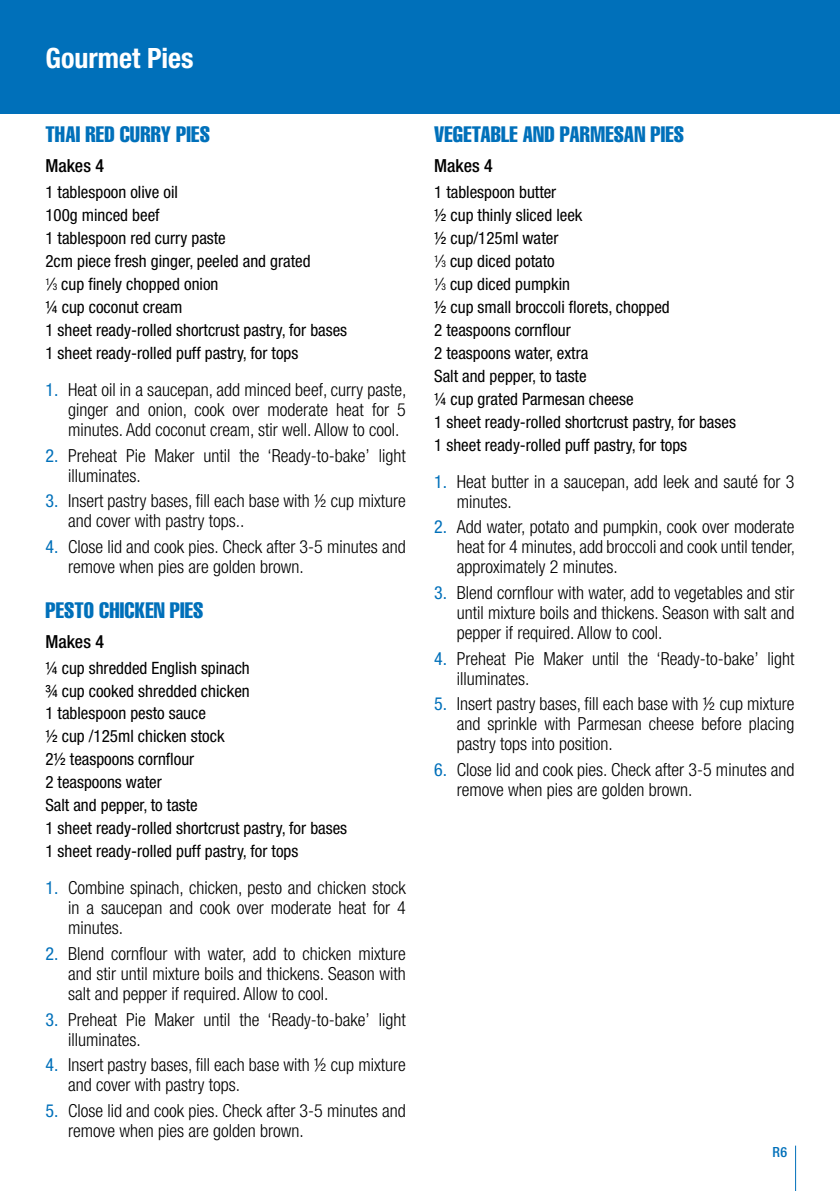
<style>
.page{position:relative;width:840px;height:1191px;background:#fff}
.page>*{position:absolute;margin:0;border:0;box-sizing:border-box;transform-origin:0 0}
.t1{font:700 condensed 28px "Helvetica Neue";color:#fff}
.t2{font:extra-condensed 22px "Helvetica";letter-spacing:.01em;color:#0070ba}
.t3{font:300 condensed 18px/20px "Helvetica Neue";color:#000}
.t4{font:500 condensed 18px "Helvetica Neue";color:#000}
.t5{font:condensed 17px/23px "Helvetica Neue";color:#000}
.t6{font:500 condensed 14px "Helvetica Neue";color:#0070ba}
.s1{font-size:9.4px}
.s2{font-weight:400;color:#0070ba}
</style>
<div class="page">
<hr style="left:794px;top:1145px;width:1px;height:46px;background:#0070ba">
<div style="left:0;top:0;width:839px;height:113px;background:#0070ba"></div>
<h1 class="t1" style="left:45px;top:41px;width:150px">Gourmet Pies</h1>
<p class="t2" style="left:45px;top:121px;width:166px">THAI RED CURRY PIES</p>
<p class="t4" style="left:45px;top:155px;width:60px">Makes 4</p>
<p class="t5" style="left:45px;top:181px;width:303px">1 tablespoon olive oil<br>100g minced beef<br>1 tablespoon red curry paste<br>2cm piece fresh ginger, peeled and grated<br><sup>1</sup>⁄<span class="s1">3</span> cup finely chopped onion<br>¼ cup coconut cream<br>1 sheet ready-rolled shortcrust pastry, for bases<br>1 sheet ready-rolled puff pastry, for tops</p>
<p class="t3" style="left:68px;top:379px;width:339px;text-align:justify;text-indent:-23px"><span class="s2">1.</span> Heat oil in a saucepan, add minced beef, curry paste, ginger and onion, cook over moderate heat for 5 minutes. Add coconut cream, stir well. Allow to cool.</p>
<p class="t3" style="left:68px;top:445px;width:339px;text-indent:-23px"><span class="s2">2.</span> Preheat Pie Maker until the ‘Ready-to-bake’ light illuminates.</p>
<p class="t3" style="left:68px;top:491px;width:339px;text-indent:-23px"><span class="s2">3.</span> Insert pastry bases, fill each base with ½ cup mixture and cover with pastry tops..</p>
<p class="t3" style="left:68px;top:536px;width:339px;text-indent:-23px"><span class="s2">4.</span> Close lid and cook pies. Check after 3-5 minutes and remove when pies are golden brown.</p>
<p class="t2" style="left:45px;top:596px;width:159px">PESTO CHICKEN PIES</p>
<p class="t4" style="left:45px;top:630px;width:60px">Makes 4</p>
<p class="t5" style="left:45px;top:656px;width:303px">¼ cup shredded English spinach<br>¾ cup cooked shredded chicken<br>1 tablespoon pesto sauce<br>½ cup /125ml chicken stock<br>2½ teaspoons cornflour<br>2 teaspoons water<br>Salt and pepper, to taste<br>1 sheet ready-rolled shortcrust pastry, for bases<br>1 sheet ready-rolled puff pastry, for tops</p>
<p class="t3" style="left:68px;top:877px;width:339px;text-align:justify;text-indent:-23px"><span class="s2">1.</span> Combine spinach, chicken, pesto and chicken stock in a saucepan and cook over moderate heat for 4 minutes.</p>
<p class="t3" style="left:68px;top:943px;width:339px;text-align:justify;text-indent:-23px"><span class="s2">2.</span> Blend cornflour with water, add to chicken mixture and stir until mixture boils and thickens. Season with salt and pepper if required. Allow to cool.</p>
<p class="t3" style="left:68px;top:1009px;width:339px;text-indent:-23px"><span class="s2">3.</span> Preheat Pie Maker until the ‘Ready-to-bake’ light illuminates.</p>
<p class="t3" style="left:68px;top:1054px;width:339px;text-indent:-23px"><span class="s2">4.</span> Insert pastry bases, fill each base with ½ cup mixture and cover with pastry tops.</p>
<p class="t3" style="left:68px;top:1100px;width:339px;text-indent:-23px"><span class="s2">5.</span> Close lid and cook pies. Check after 3-5 minutes and remove when pies are golden brown.</p>
<p class="t2" style="left:434px;top:121px;width:251px">VEGETABLE AND PARMESAN PIES</p>
<p class="t4" style="left:434px;top:155px;width:60px">Makes 4</p>
<p class="t5" style="left:434px;top:181px;width:303px">1 tablespoon butter<br>½ cup thinly sliced leek<br>½ cup/125ml water<br><sup>1</sup>⁄<span class="s1">3</span> cup diced potato<br><sup>1</sup>⁄<span class="s1">3</span> cup diced pumpkin<br>½ cup small broccoli florets, chopped<br>2 teaspoons cornflour<br>2 teaspoons water, extra<br>Salt and pepper, to taste<br>¼ cup grated Parmesan cheese<br>1 sheet ready-rolled shortcrust pastry, for bases<br>1 sheet ready-rolled puff pastry, for tops</p>
<p class="t3" style="left:456px;top:471px;width:339px;text-indent:-23px"><span class="s2">1.</span> Heat butter in a saucepan, add leek and sauté for 3 minutes.</p>
<p class="t3" style="left:456px;top:517px;width:339px;text-align:justify;text-indent:-23px"><span class="s2">2.</span> Add water, potato and pumpkin, cook over moderate heat for 4 minutes, add broccoli and cook until tender, approximately 2 minutes.</p>
<p class="t3" style="left:456px;top:582px;width:339px;text-align:justify;text-indent:-23px"><span class="s2">3.</span> Blend cornflour with water, add to vegetables and stir until mixture boils and thickens. Season with salt and pepper if required. Allow to cool.</p>
<p class="t3" style="left:456px;top:648px;width:339px;text-indent:-23px"><span class="s2">4.</span> Preheat Pie Maker until the ‘Ready-to-bake’ light illuminates.</p>
<p class="t3" style="left:456px;top:694px;width:339px;text-align:justify;text-indent:-23px"><span class="s2">5.</span> Insert pastry bases, fill each base with ½ cup mixture and sprinkle with Parmesan cheese before placing pastry tops into position.</p>
<p class="t3" style="left:456px;top:759px;width:339px;text-indent:-23px"><span class="s2">6.</span> Close lid and cook pies. Check after 3-5 minutes and remove when pies are golden brown.</p>
<p class="t6" style="left:772px;top:1143px;width:16px">R6</p>
</div>
